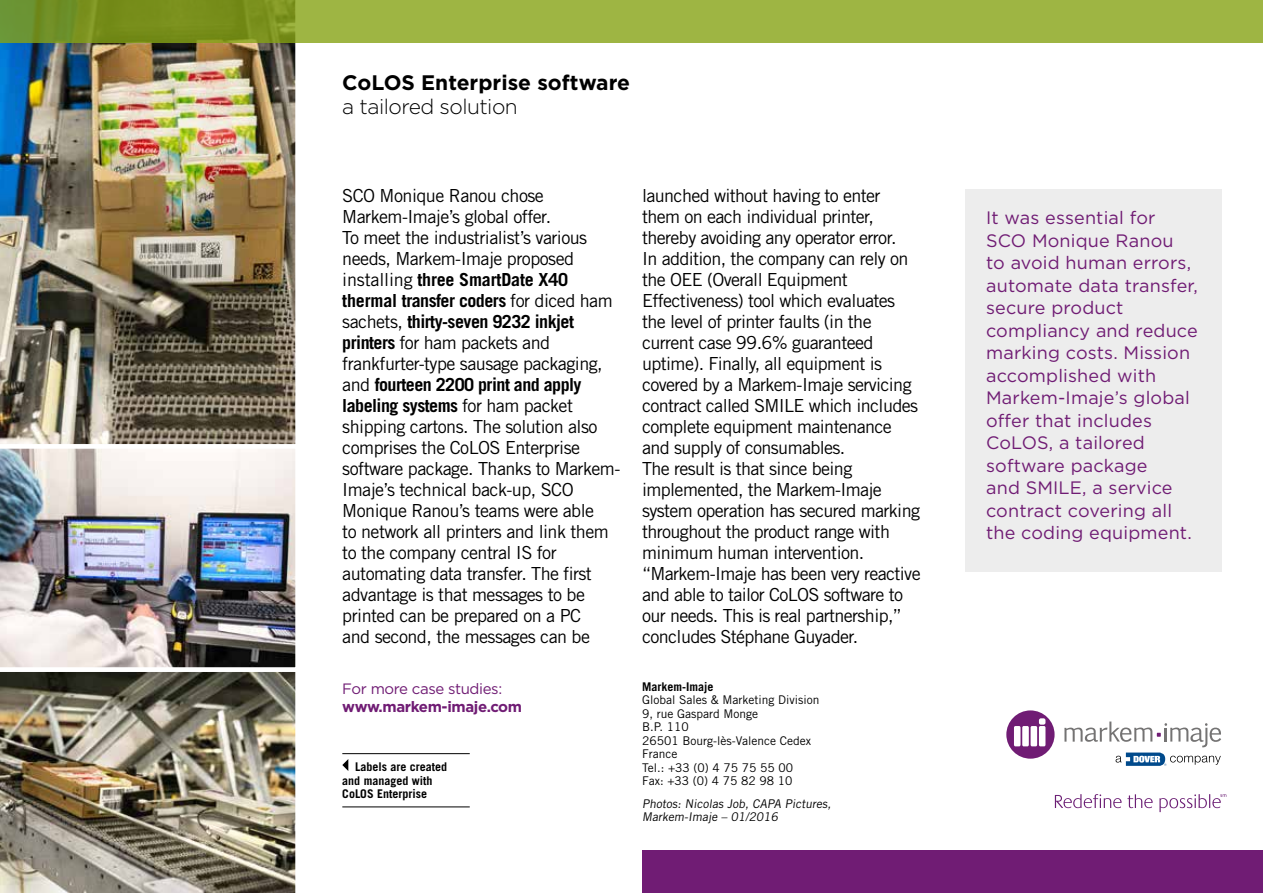
<style>
.page{position:relative;width:1263px;height:893px;background:#fff}
.page>*{position:absolute;margin:0;border:0;box-sizing:border-box;transform-origin:0 0}
.t1{font:700 21px "Gotham";color:#000}
.t2{font:300 21px "Gotham";letter-spacing:-.025em;color:#000}
.t3{font:18px/21px "Trade Gothic LT Std";letter-spacing:-.035em;color:#000}
.t4{font:18px/22.5px "Gotham";letter-spacing:.01em;color:#701c74}
.t5{font:700 15px "Gotham";letter-spacing:-.025em;color:#701c74}
.t6{font:15px "Gotham";letter-spacing:-.025em;color:#701c74}
.t7{font:12px/13.5px "Trade Gothic LT Std";color:#000}
.t8{font:700 12px/13.5px "Trade Gothic LT Std";color:#000}
.s1{font-weight:700}
</style>
<div class="page">
<img style="left:0;top:43px;width:296px;height:401px">
<img style="left:0;top:444px;width:296px;height:223px">
<img style="left:0;top:667px;width:296px;height:226px">
<div style="left:642px;top:850px;width:621px;height:43px;background:#701c74"></div>
<svg style="left:0;top:0;width:471px;height:43px;background:#849d2c"></svg>
<div style="left:471px;top:0;width:792px;height:43px;background:#9eb543"></div>
<div style="left:965px;top:189px;width:256px;height:382px;background:#ededed"></div>
<hr style="left:342px;top:753px;width:128px;height:1px;background:#000">
<hr style="left:342px;top:806px;width:128px;height:1px;background:#000">
<svg style="left:342px;top:759px;width:6px;height:12px"></svg>
<svg style="left:1006px;top:710px;width:49px;height:49px"></svg>
<svg style="left:1064px;top:721px;width:157px;height:45px"></svg>
<svg style="left:1055px;top:794px;width:66px;height:14px"></svg>
<svg style="left:1127px;top:794px;width:26px;height:14px"></svg>
<svg style="left:1159px;top:794px;width:67px;height:18px"></svg>
<p class="t1" style="left:342px;top:68px;width:289px">CoLOS Enterprise software</p>
<p class="t2" style="left:342px;top:93px;width:177px">a tailored solution</p>
<p class="t3" style="left:342px;top:184px;width:280px">SCO Monique Ranou chose<br>Markem-Imaje’s global offer.<br>To meet the industrialist’s various needs, Markem-Imaje proposed installing <span class="s1">three SmartDate X40 thermal transfer coders</span> for diced ham sachets, <span class="s1">thirty-seven 9232 inkjet printers</span> for ham packets and frankfurter-type sausage packaging, and <span class="s1">fourteen 2200 print and apply labeling systems</span> for ham packet shipping cartons. The solution also comprises the CoLOS Enterprise software package. Thanks to Markem-<br>Imaje’s technical back-up, SCO<br>Monique Ranou’s teams were able<br>to network all printers and link them to the company central IS for automating data transfer. The first advantage is that messages to be printed can be prepared on a PC<br>and second, the messages can be</p>
<p class="t3" style="left:642px;top:185px;width:280px">launched without having to enter them on each individual printer, thereby avoiding any operator error.<br>In addition, the company can rely on the OEE (Overall Equipment Effectiveness) tool which evaluates the level of printer faults (in the current case 99.6% guaranteed uptime). Finally, all equipment is covered by a Markem-Imaje servicing contract called SMILE which includes complete equipment maintenance and supply of consumables.<br>The result is that since being implemented, the Markem-Imaje system operation has secured marking throughout the product range with minimum human intervention. “Markem-Imaje has been very reactive and able to tailor CoLOS software to our needs. This is real partnership,” concludes Stéphane Guyader.</p>
<p class="t6" style="left:342px;top:679px;width:161px">For more case studies:</p>
<p class="t5" style="left:342px;top:697px;width:181px">www.markem-imaje.com</p>
<p class="t8" style="left:342px;top:760px;width:106px;text-indent:13px">Labels are created and managed with<br>CoLOS Enterprise</p>
<p class="t8" style="left:642px;top:680px;width:73px">Markem-Imaje</p>
<p class="t7" style="left:642px;top:693px;width:179px">Global Sales &amp; Marketing Division<br>9, rue Gaspard Monge<br>B.P. 110<br>26501 Bourg-lès-Valence Cedex<br>France<br>Tel.: +33 (0) 4 75 75 55 00<br>Fax: +33 (0) 4 75 82 98 10</p>
<p class="t7" style="left:642px;top:797px;width:192px">Photos: Nicolas Job, CAPA Pictures,<br>Markem-Imaje – 01/2016</p>
<p class="t4" style="left:986px;top:206px;width:213px">It was essential for<br>SCO Monique Ranou<br>to avoid human errors, automate data transfer, secure product compliancy and reduce marking costs. Mission accomplished with<br>Markem-Imaje’s global offer that includes<br>CoLOS, a tailored software package<br>and SMILE, a service contract covering all the coding equipment.</p>
</div>
